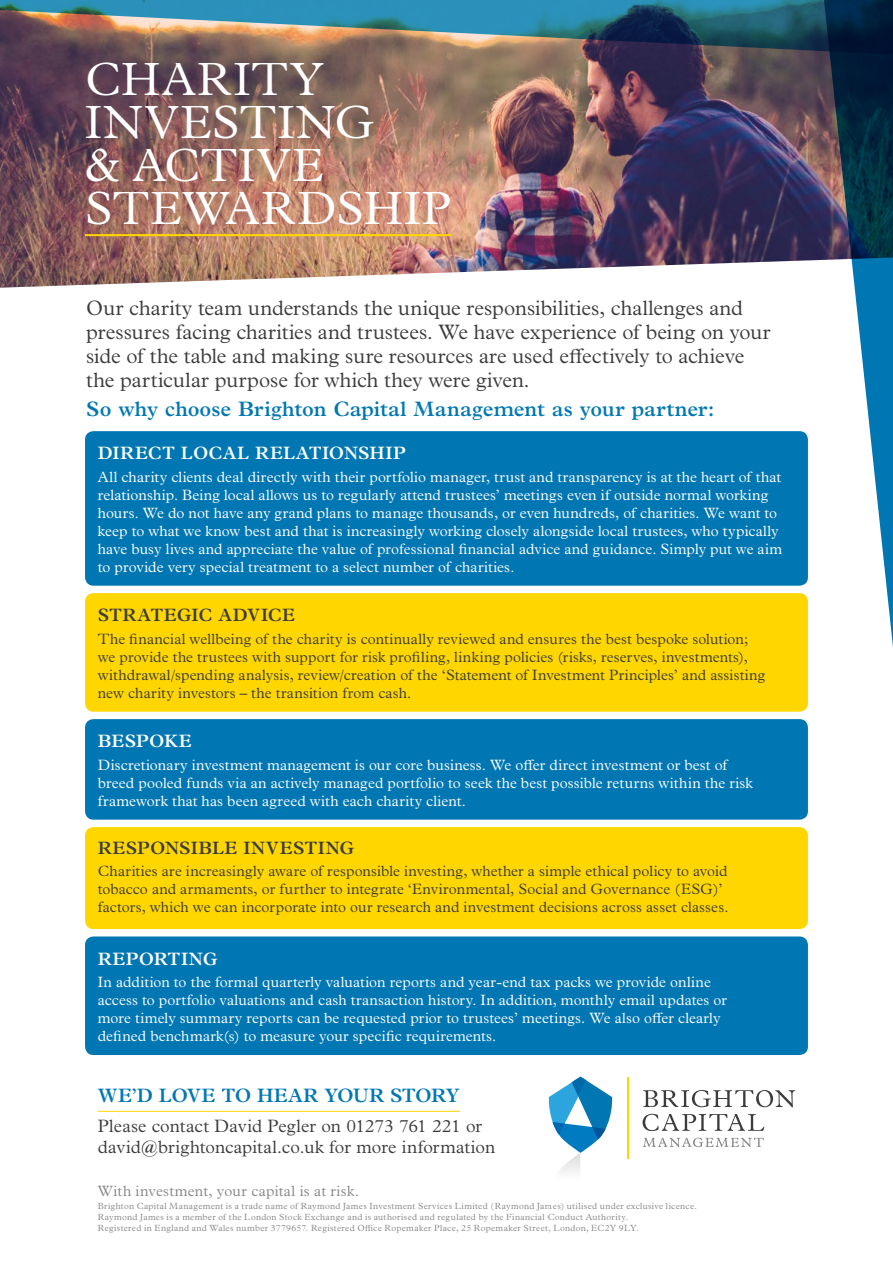
<style>
.page{position:relative;width:893px;height:1263px;background:#fff}
.page>*{position:absolute;margin:0;border:0;box-sizing:border-box;transform-origin:0 0}
.t1{font:300 46.95px/43px "Plantin MT Std";letter-spacing:.03em;color:#fff}
.t2{font:300 21px/24px "Plantin MT Std";color:#3c3c3b}
.t3{font:600 21px "M Plantin";color:#0077b3}
.t4{font:600 19.5px "M Plantin";letter-spacing:-.035em;color:#0077b3}
.t5{font:300 18px/21px "Plantin MT Std";color:#3c3c3b}
.t6{font:600 18px "M Plantin";letter-spacing:.005em;color:#fff}
.t7{font:600 18px "M Plantin";letter-spacing:.005em;color:#3c3c3b}
.t8{font:300 15px/18px "Plantin MT Std";letter-spacing:.01em;color:#fff}
.t9{font:300 15px/18px "Plantin MT Std";letter-spacing:.005em;color:#3c3c3b}
.t10{font:300 15px "Plantin MT Std";letter-spacing:.015em;color:#878787}
.t11{font:300 9px/10.8px "Plantin MT Std";letter-spacing:.035em;color:#878787}
</style>
<div class="page">
<img style="left:0;top:55px;width:823px;height:233px">
<img style="left:0;top:0;width:823px;height:55px">
<svg style="left:823px;top:0;width:70px;height:647px"></svg>
<hr style="left:85px;top:234px;width:366px;height:2px;background:#ffd600">
<div style="left:85px;top:431px;width:723px;height:155px;background:#0077b3;border-radius:9px"></div>
<div style="left:85px;top:593px;width:723px;height:119px;background:#ffd600;border-radius:9px"></div>
<div style="left:85px;top:719px;width:723px;height:101px;background:#0077b3;border-radius:9px"></div>
<div style="left:85px;top:827px;width:723px;height:102px;background:#ffd600;border-radius:9px"></div>
<div style="left:85px;top:936px;width:723px;height:119px;background:#0077b3;border-radius:9px"></div>
<hr style="left:98px;top:1111px;width:362px;height:1px;background:#ffd600">
<hr style="left:627px;top:1077px;width:2px;height:81px;background:#ffd600">
<svg style="left:549px;top:1077px;width:63px;height:95px"></svg>
<svg style="left:643px;top:1090px;width:152px;height:17px"></svg>
<svg style="left:642px;top:1114px;width:122px;height:17px"></svg>
<svg style="left:643px;top:1138px;width:121px;height:9px"></svg>
<h1 class="t1" style="left:85px;top:58px;width:368px">CHARITY<br>INVESTING<br>&amp; ACTIVE<br>STEWARDSHIP</h1>
<p class="t2" style="left:86px;top:296px;width:686px">Our charity team understands the unique responsibilities, challenges and pressures facing charities and trustees. We have experience of being on your side of the table and making sure resources are used effectively to achieve the particular purpose for which they were given.</p>
<h2 class="t3" style="left:86px;top:396px;width:630px">So why choose Brighton Capital Management as your partner:</h2>
<p class="t6" style="left:98px;top:442px;width:310px">DIRECT LOCAL RELATIONSHIP</p>
<p class="t8" style="left:98px;top:468px;width:686px">All charity clients deal directly with their portfolio manager, trust and transparency is at the heart of that relationship. Being local allows us to regularly attend trustees’ meetings even if outside normal working hours. We do not have any grand plans to manage thousands, or even hundreds, of charities. We want to keep to what we know best and that is increasingly working closely alongside local trustees, who typically have busy lives and appreciate the value of professional financial advice and guidance. Simply put we aim to provide very special treatment to a select number of charities.</p>
<p class="t7" style="left:98px;top:604px;width:199px">STRATEGIC ADVICE</p>
<p class="t9" style="left:98px;top:630px;width:669px">The financial wellbeing of the charity is continually reviewed and ensures the best bespoke solution; we provide the trustees with support for risk profiling, linking policies (risks, reserves, investments), withdrawal/spending analysis, review/creation of the ‘Statement of Investment Principles’ and assisting new charity investors – the transition from cash.</p>
<p class="t6" style="left:98px;top:730px;width:96px">BESPOKE</p>
<p class="t8" style="left:98px;top:756px;width:657px">Discretionary investment management is our core business. We offer direct investment or best of breed pooled funds via an actively managed portfolio to seek the best possible returns within the risk framework that has been agreed with each charity client.</p>
<p class="t7" style="left:98px;top:837px;width:258px">RESPONSIBLE INVESTING</p>
<p class="t9" style="left:98px;top:862px;width:632px">Charities are increasingly aware of responsible investing, whether a simple ethical policy to avoid tobacco and armaments, or further to integrate ‘Environmental, Social and Governance (ESG)’ factors, which we can incorporate into our research and investment decisions across asset classes.</p>
<p class="t6" style="left:98px;top:948px;width:121px">REPORTING</p>
<p class="t8" style="left:98px;top:973px;width:631px">In addition to the formal quarterly valuation reports and year-end tax packs we provide online access to portfolio valuations and cash transaction history. In addition, monthly email updates or more timely summary reports can be requested prior to trustees’ meetings. We also offer clearly defined benchmark(s) to measure your specific requirements.</p>
<h3 class="t4" style="left:98px;top:1084px;width:364px">WE’D LOVE TO HEAR YOUR STORY</h3>
<p class="t5" style="left:98px;top:1115px;width:399px">Please contact David Pegler on 01273 761 221 or david@brightoncapital.co.uk for more information</p>
<p class="t10" style="left:98px;top:1182px;width:263px">With investment, your capital is at risk.</p>
<p class="t11" style="left:98px;top:1200px;width:601px">Brighton Capital Management is a trade name of Raymond James Investment Services Limited (Raymond James) utilised under exclusive licence.<br>Raymond James is a member of the London Stock Exchange and is authorised and regulated by the Financial Conduct Authority.<br>Registered in England and Wales number 3779657. Registered Office Ropemaker Place, 25 Ropemaker Street, London, EC2Y 9LY.</p>
</div>
